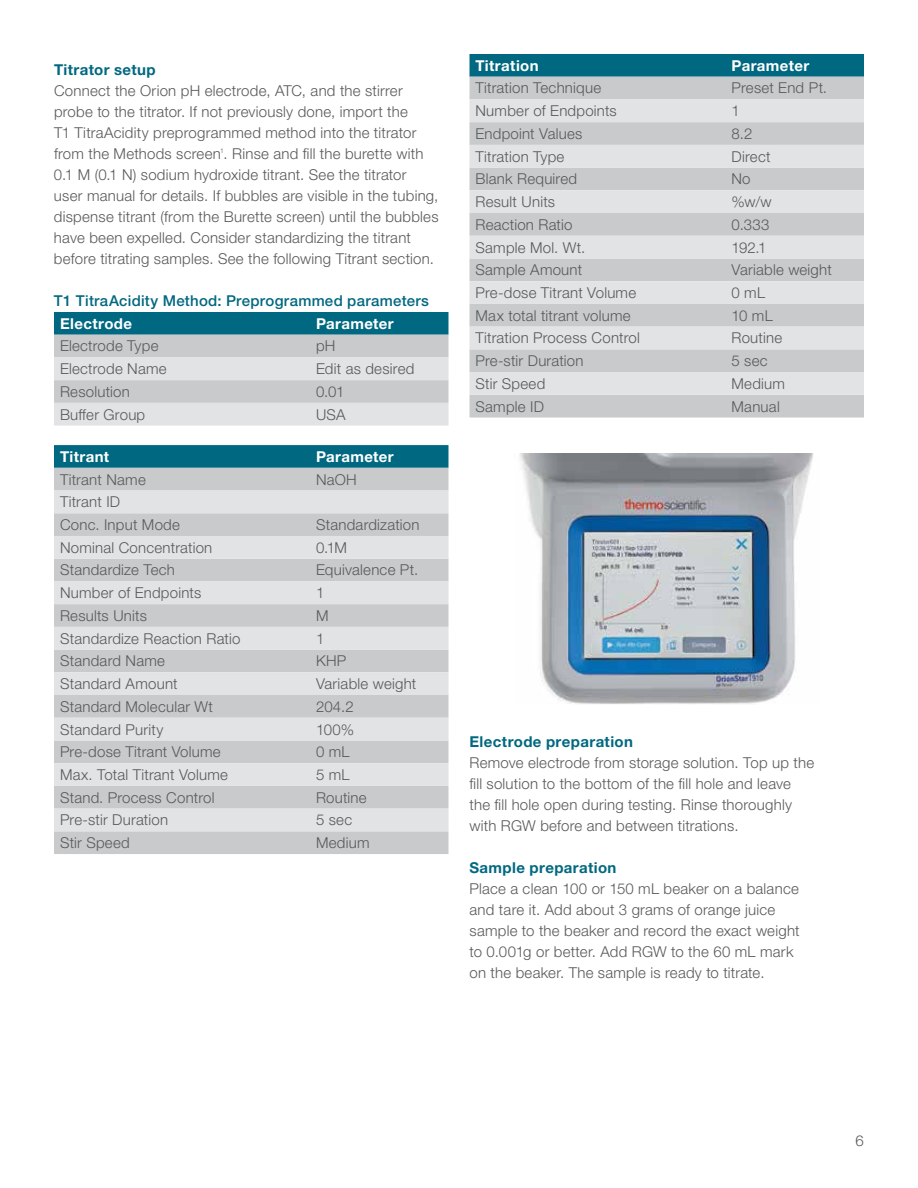
<style>
.page{position:relative;width:918px;height:1188px;background:#fff}
.page>*{position:absolute;margin:0;border:0;box-sizing:border-box;transform-origin:0 0}
.t1{font:300 15px/21px "Helvetica Neue LTW1 G";letter-spacing:.015em;color:#58595b}
.t2{font:700 15px "Helvetica Neue LTW1 G";letter-spacing:.025em;color:#fff}
.t3{font:700 15px "Helvetica Neue LTW1 G";letter-spacing:.025em;color:#006880}
.t4{font:500 15px "Helvetica Neue LTW1 G";letter-spacing:.02em;color:#006880}
.t5{font:300 6.75px "Helvetica Neue LTW1 G";color:#58595b}
</style>
<div class="page">
<svg style="left:54px;top:312px;width:394px;height:114px;background:#abc1c7"></svg>
<svg style="left:54px;top:445px;width:394px;height:23px;background:#046a81"></svg>
<div style="left:54px;top:468px;width:394px;height:386px;background:#c9cacc"></div>
<svg style="left:54px;top:491px;width:394px;height:340px;background:#d6d7d9"></svg>
<div style="left:470px;top:54px;width:394px;height:23px;background:#006880"></div>
<div style="left:470px;top:77px;width:394px;height:341px;background:#c9cacc"></div>
<svg style="left:470px;top:99px;width:394px;height:296px;background:#d6d7d9"></svg>
<img style="left:519px;top:453px;width:294px;height:251px">
<p class="t3" style="left:54px;top:60px;width:103px">Titrator setup</p>
<p class="t1" style="left:54px;top:80px;width:371px">Connect the Orion pH electrode, ATC, and the stirrer probe to the titrator. If not previously done, import the T1 TitraAcidity preprogrammed method into the titrator from the Methods screen . Rinse and fill the burette with</p>
<p class="t5" style="left:220px;top:146px;width:5px">1</p>
<p class="t1" style="left:54px;top:164px;width:386px">0.1 M (0.1 N) sodium hydroxide titrant. See the titrator user manual for details. If bubbles are visible in the tubing, dispense titrant (from the Burette screen) until the bubbles have been expelled. Consider standardizing the titrant before titrating samples. See the following Titrant section.</p>
<p class="t4" style="left:54px;top:292px;width:377px">T1 TitraAcidity Method: Preprogrammed parameters</p>
<p class="t2" style="left:60px;top:314px;width:74px">Electrode</p>
<p class="t2" style="left:316px;top:314px;width:79px">Parameter</p>
<p class="t1" style="left:60px;top:336px;width:100px">Electrode Type</p>
<p class="t1" style="left:316px;top:336px;width:21px">pH</p>
<p class="t1" style="left:60px;top:358px;width:108px">Electrode Name</p>
<p class="t1" style="left:316px;top:358px;width:100px">Edit as desired</p>
<p class="t1" style="left:60px;top:381px;width:71px">Resolution</p>
<p class="t1" style="left:316px;top:381px;width:30px">0.01</p>
<p class="t1" style="left:60px;top:404px;width:87px">Buffer Group</p>
<p class="t1" style="left:316px;top:404px;width:31px">USA</p>
<p class="t2" style="left:60px;top:447px;width:51px">Titrant</p>
<p class="t2" style="left:316px;top:447px;width:79px">Parameter</p>
<p class="t1" style="left:60px;top:469px;width:87px">Titrant Name</p>
<p class="t1" style="left:316px;top:469px;width:42px">NaOH</p>
<p class="t1" style="left:60px;top:490px;width:121px;line-height:22.8px">Titrant ID<br>Conc. Input Mode</p>
<p class="t1" style="left:316px;top:514px;width:105px">Standardization</p>
<p class="t1" style="left:60px;top:537px;width:154px">Nominal Concentration</p>
<p class="t1" style="left:316px;top:537px;width:32px">0.1M</p>
<p class="t1" style="left:60px;top:560px;width:117px">Standardize Tech</p>
<p class="t1" style="left:316px;top:560px;width:104px">Equivalence Pt.</p>
<p class="t1" style="left:60px;top:582px;width:143px">Number of Endpoints</p>
<p class="t1" style="left:316px;top:582px;width:10px">1</p>
<p class="t1" style="left:60px;top:605px;width:88px">Results Units</p>
<p class="t1" style="left:316px;top:605px;width:14px">M</p>
<p class="t1" style="left:60px;top:628px;width:182px">Standardize Reaction Ratio</p>
<p class="t1" style="left:316px;top:628px;width:10px">1</p>
<p class="t1" style="left:60px;top:650px;width:107px">Standard Name</p>
<p class="t1" style="left:316px;top:650px;width:32px">KHP</p>
<p class="t1" style="left:60px;top:673px;width:119px">Standard Amount</p>
<p class="t1" style="left:316px;top:673px;width:102px">Variable weight</p>
<p class="t1" style="left:60px;top:696px;width:155px">Standard Molecular Wt</p>
<p class="t1" style="left:316px;top:696px;width:39px">204.2</p>
<p class="t1" style="left:60px;top:719px;width:105px">Standard Purity</p>
<p class="t1" style="left:316px;top:719px;width:40px">100%</p>
<p class="t1" style="left:60px;top:741px;width:162px">Pre-dose Titrant Volume</p>
<p class="t1" style="left:316px;top:741px;width:35px">0 mL</p>
<p class="t1" style="left:60px;top:764px;width:169px">Max. Total Titrant Volume</p>
<p class="t1" style="left:316px;top:764px;width:35px">5 mL</p>
<p class="t1" style="left:60px;top:787px;width:156px">Stand. Process Control</p>
<p class="t1" style="left:316px;top:787px;width:52px">Routine</p>
<p class="t1" style="left:60px;top:810px;width:110px">Pre-stir Duration</p>
<p class="t1" style="left:316px;top:810px;width:38px">5 sec</p>
<p class="t1" style="left:60px;top:832px;width:71px">Stir Speed</p>
<p class="t1" style="left:316px;top:832px;width:55px">Medium</p>
<p class="t2" style="left:476px;top:56px;width:65px">Titration</p>
<p class="t2" style="left:732px;top:56px;width:79px">Parameter</p>
<p class="t1" style="left:476px;top:78px;width:127px">Titration Technique</p>
<p class="t1" style="left:732px;top:78px;width:97px">Preset End Pt.</p>
<p class="t1" style="left:476px;top:100px;width:143px">Number of Endpoints</p>
<p class="t1" style="left:732px;top:100px;width:10px">1</p>
<p class="t1" style="left:476px;top:123px;width:108px">Endpoint Values</p>
<p class="t1" style="left:732px;top:123px;width:23px">8.2</p>
<p class="t1" style="left:476px;top:146px;width:90px">Titration Type</p>
<p class="t1" style="left:732px;top:146px;width:41px">Direct</p>
<p class="t1" style="left:476px;top:168px;width:103px">Blank Required</p>
<p class="t1" style="left:732px;top:168px;width:21px">No</p>
<p class="t1" style="left:476px;top:191px;width:81px">Result Units</p>
<p class="t1" style="left:732px;top:191px;width:42px">%w/w</p>
<p class="t1" style="left:476px;top:214px;width:99px">Reaction Ratio</p>
<p class="t1" style="left:732px;top:214px;width:39px">0.333</p>
<p class="t1" style="left:476px;top:237px;width:111px">Sample Mol. Wt.</p>
<p class="t1" style="left:732px;top:237px;width:36px">192.1</p>
<p class="t1" style="left:476px;top:259px;width:108px">Sample Amount</p>
<p class="t1" style="left:732px;top:259px;width:102px">Variable weight</p>
<p class="t1" style="left:476px;top:282px;width:162px">Pre-dose Titrant Volume</p>
<p class="t1" style="left:732px;top:282px;width:35px">0 mL</p>
<p class="t1" style="left:476px;top:305px;width:157px">Max total titrant volume</p>
<p class="t1" style="left:732px;top:305px;width:43px">10 mL</p>
<p class="t1" style="left:476px;top:328px;width:166px">Titration Process Control</p>
<p class="t1" style="left:732px;top:328px;width:52px">Routine</p>
<p class="t1" style="left:476px;top:350px;width:110px">Pre-stir Duration</p>
<p class="t1" style="left:732px;top:350px;width:38px">5 sec</p>
<p class="t1" style="left:476px;top:373px;width:71px">Stir Speed</p>
<p class="t1" style="left:732px;top:373px;width:55px">Medium</p>
<p class="t1" style="left:476px;top:396px;width:70px">Sample ID</p>
<p class="t1" style="left:732px;top:396px;width:50px">Manual</p>
<p class="t3" style="left:470px;top:732px;width:165px">Electrode preparation</p>
<p class="t1" style="left:470px;top:752px;width:346px">Remove electrode from storage solution. Top up the fill solution to the bottom of the fill hole and leave the fill hole open during testing. Rinse thoroughly with RGW before and between titrations.</p>
<p class="t3" style="left:470px;top:858px;width:149px">Sample preparation</p>
<p class="t1" style="left:470px;top:878px;width:332px">Place a clean 100 or 150 mL beaker on a balance and tare it. Add about 3 grams of orange juice sample to the beaker and record the exact weight to 0.001g or better. Add RGW to the 60 mL mark on the beaker. The sample is ready to titrate.</p>
<p class="t1" style="left:856px;top:1130px;width:10px">6</p>
</div>
